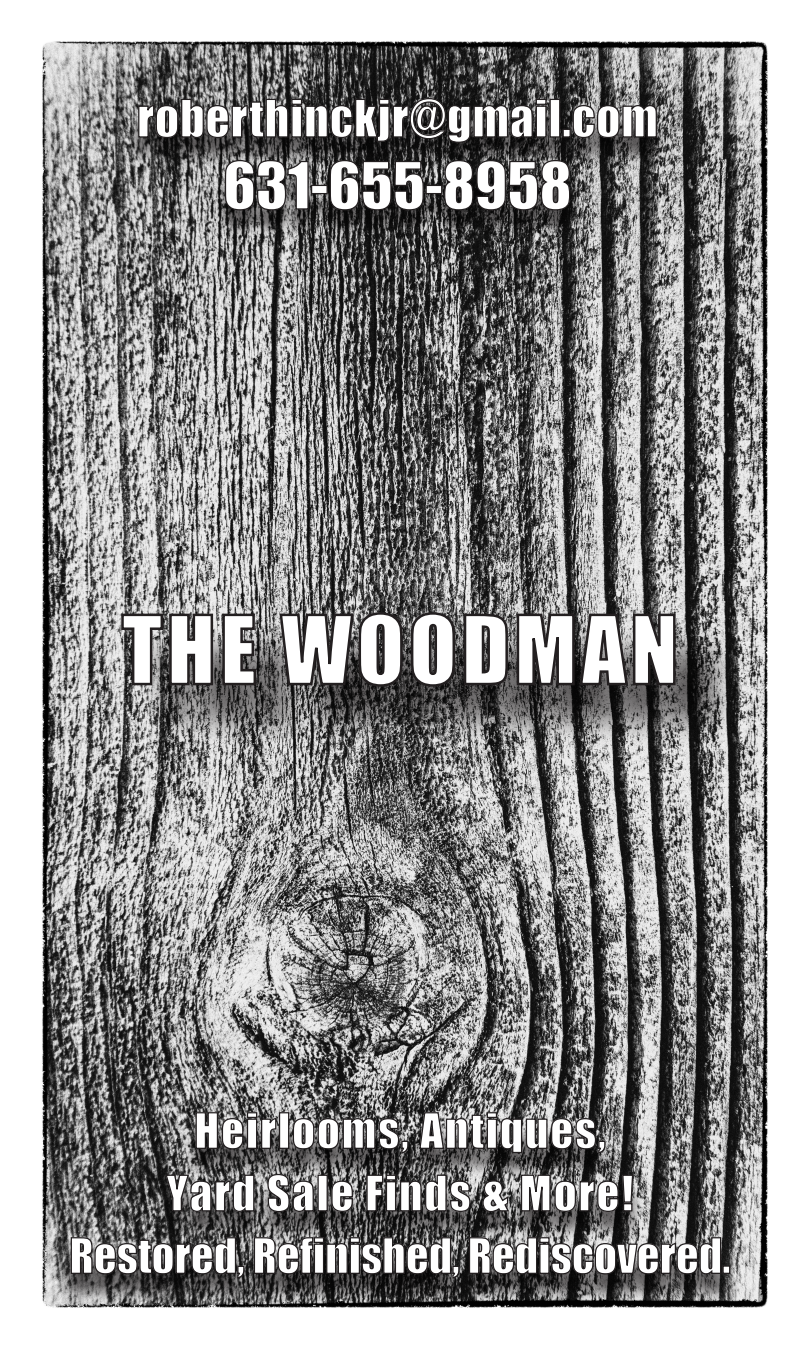
<style>
.page{position:relative;width:810px;height:1350px;background:#fff}
.page>*{position:absolute;margin:0;border:0;box-sizing:border-box;transform-origin:0 0}
.t1{font:87.5px "Impact";letter-spacing:.05em;color:#fff}
.t2{font:60px "Impact";color:#fff}
.t3{font:47.5px "Impact";letter-spacing:.015em;color:#fff}
.t4{font:45px/62.5px "Impact";letter-spacing:.04em;color:#fff;text-align:center}
</style>
<div class="page">
<img style="left:42px;top:41px;width:726px;height:1068px">
<img style="left:42px;top:1109px;width:726px;height:199px">
<svg style="left:195px;top:1112px;width:82px;height:38px;background:#575656"></svg>
<div style="left:279px;top:1112px;width:10px;height:37px;border:1px solid #231f20"></div>
<svg style="left:292px;top:1117px;width:117px;height:37px;background:#494849"></svg>
<svg style="left:419px;top:1109px;width:187px;height:45px;background:#585657"></svg>
<svg style="left:165px;top:1174px;width:90px;height:39px;background:#4f4e4e"></svg>
<svg style="left:267px;top:1173px;width:47px;height:40px;background:#535252"></svg>
<div style="left:317px;top:1175px;width:11px;height:36px;border:1px solid #231f20"></div>
<svg style="left:331px;top:1180px;width:23px;height:33px"></svg>
<svg style="left:366px;top:1174px;width:105px;height:39px;background:#464545"></svg>
<svg style="left:482px;top:1179px;width:28px;height:34px"></svg>
<svg style="left:520px;top:1168px;width:114px;height:45px;background:#4f4e4e"></svg>
<svg style="left:70px;top:1236px;width:175px;height:43px;background:#494848"></svg>
<svg style="left:253px;top:1236px;width:207px;height:43px;background:#414040"></svg>
<svg style="left:468px;top:1236px;width:254px;height:40px;background:#535252"></svg>
<div style="left:722px;top:1265px;width:8px;height:9px;border:1px solid #231f20"></div>
<img style="left:42px;top:96px;width:718px;height:281px">
<svg style="left:138px;top:97px;width:409px;height:47px;background:#353435"></svg>
<div style="left:550px;top:99px;width:10px;height:39px;border:1px solid #231f20"></div>
<div style="left:562px;top:129px;width:9px;height:9px;border:1px solid #231f20"></div>
<svg style="left:572px;top:104px;width:86px;height:35px;background:#464545"></svg>
<svg style="left:224px;top:159px;width:85px;height:52px;background:#4c4b4b"></svg>
<div style="left:311px;top:185px;width:17px;height:9px;border:1px solid #231f20"></div>
<svg style="left:329px;top:159px;width:95px;height:52px;background:#262526"></svg>
<div style="left:426px;top:185px;width:16px;height:9px;border:1px solid #231f20"></div>
<svg style="left:443px;top:159px;width:128px;height:52px;background:#2f2e2f"></svg>
<img style="left:55px;top:603px;width:713px;height:196px">
<svg style="left:120px;top:612px;width:94px;height:75px;background:#706f6f"></svg>
<svg style="left:221px;top:612px;width:36px;height:75px;background:#676565"></svg>
<svg style="left:278px;top:611px;width:126px;height:90px;background:#4e4d4d"></svg>
<svg style="left:410px;top:611px;width:46px;height:77px;background:#4b494a"></svg>
<svg style="left:463px;top:612px;width:46px;height:75px;background:#4e4d4d"></svg>
<svg style="left:515px;top:600px;width:162px;height:87px;background:#605f5f"></svg>
<p class="t3" style="left:137px;top:81px;width:522px">roberthinckjr@gmail.com</p>
<h2 class="t2" style="left:223px;top:139px;width:350px">631-655-8958</h2>
<h1 class="t1" style="left:122px;top:582px;width:557px">THE WOODMAN</h1>
<p class="t4" style="left:69px;top:1098px;width:663px">Heirlooms, Antiques,<br>Yard Sale Finds &amp; More!<br>Restored, Refinished, Rediscovered.</p>
</div>
